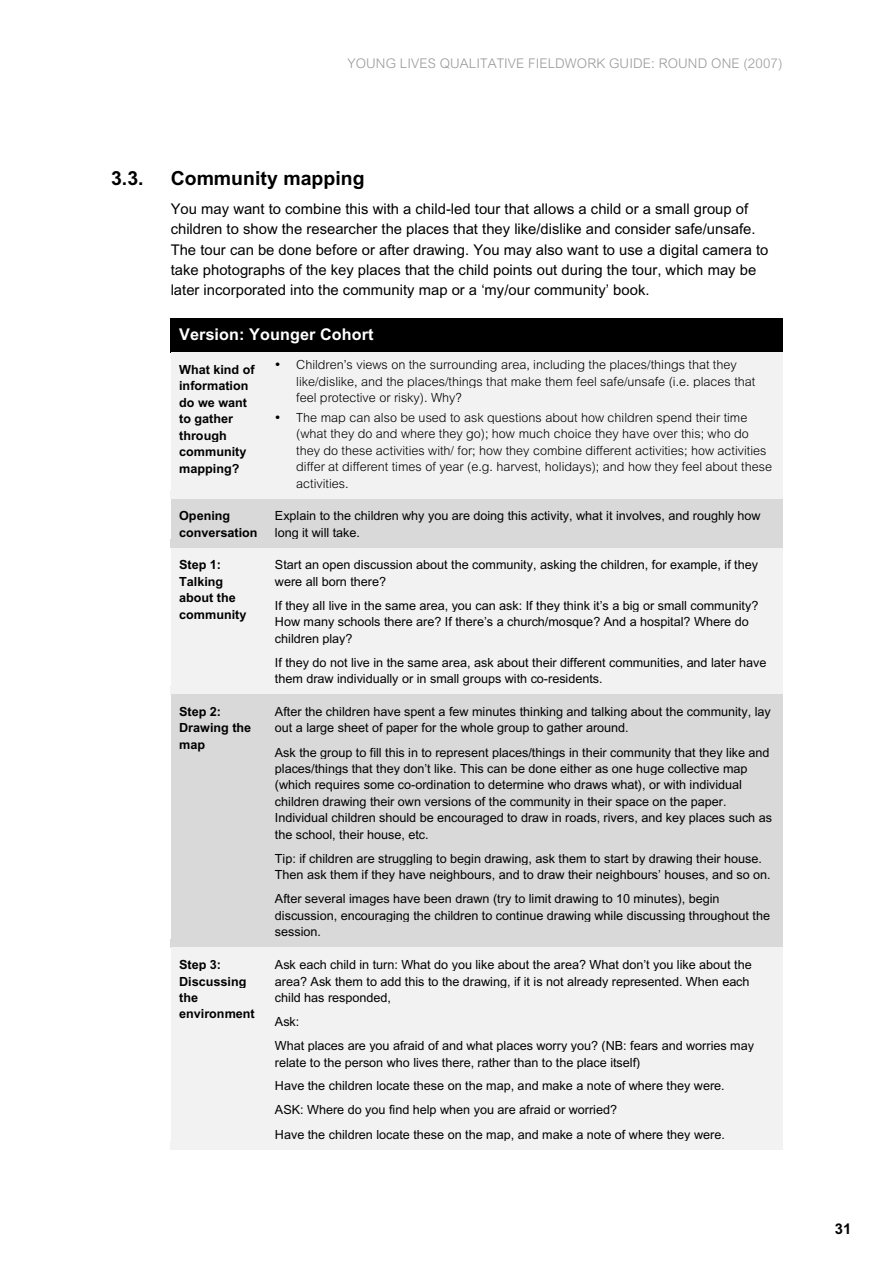
<style>
.page{position:relative;width:893px;height:1263px;background:#fff}
.page>*{position:absolute;margin:0;border:0;box-sizing:border-box;transform-origin:0 0}
.t1{font:700 19.5px "Arial";color:#000}
.t2{font:700 16.2px "Arial";letter-spacing:.005em;color:#fff}
.t3{font:14.7px/20.2px "Arial";letter-spacing:.005em;color:#000}
.t4{font:700 14.7px "Arial";color:#000}
.t5{font:300 13.35px "Arial";letter-spacing:.01em;color:#999}
.t6{font:12.6px/16.5px "Arial";color:#000}
.t7{font:300 12.6px/16.5px "Arial";color:#000}
.t8{font:700 12.6px/16.5px "Arial";color:#000}
</style>
<div class="page">
<div style="left:171px;top:319px;width:612px;height:25px;background:#000"></div>
<div style="left:171px;top:344px;width:612px;height:8px;background:#000"></div>
<div style="left:171px;top:352px;width:95px;height:147px;background:#f2f2f2"></div>
<div style="left:266px;top:352px;width:517px;height:20px;background:#f2f2f2"></div>
<div style="left:266px;top:372px;width:517px;height:16px;background:#f2f2f2"></div>
<div style="left:266px;top:388px;width:517px;height:17px;background:#f2f2f2"></div>
<div style="left:266px;top:405px;width:517px;height:19px;background:#f2f2f2"></div>
<div style="left:266px;top:424px;width:517px;height:17px;background:#f2f2f2"></div>
<div style="left:266px;top:441px;width:517px;height:17px;background:#f2f2f2"></div>
<div style="left:266px;top:458px;width:517px;height:16px;background:#f2f2f2"></div>
<div style="left:266px;top:474px;width:517px;height:17px;background:#f2f2f2"></div>
<div style="left:171px;top:490px;width:612px;height:9px;background:#f2f2f2"></div>
<div style="left:171px;top:499px;width:95px;height:24px;background:#d9d9d9"></div>
<div style="left:171px;top:523px;width:95px;height:17px;background:#d9d9d9"></div>
<div style="left:266px;top:499px;width:517px;height:24px;background:#d9d9d9"></div>
<div style="left:266px;top:523px;width:517px;height:17px;background:#d9d9d9"></div>
<div style="left:171px;top:539px;width:612px;height:9px;background:#d9d9d9"></div>
<div style="left:171px;top:548px;width:95px;height:147px;background:#f2f2f2"></div>
<div style="left:266px;top:548px;width:517px;height:24px;background:#f2f2f2"></div>
<div style="left:266px;top:572px;width:517px;height:17px;background:#f2f2f2"></div>
<div style="left:266px;top:589px;width:517px;height:23px;background:#f2f2f2"></div>
<div style="left:266px;top:612px;width:517px;height:17px;background:#f2f2f2"></div>
<div style="left:266px;top:629px;width:517px;height:16px;background:#f2f2f2"></div>
<div style="left:266px;top:645px;width:517px;height:25px;background:#f2f2f2"></div>
<div style="left:266px;top:670px;width:517px;height:16px;background:#f2f2f2"></div>
<div style="left:171px;top:686px;width:612px;height:8px;background:#f2f2f2"></div>
<div style="left:171px;top:694px;width:95px;height:254px;background:#d9d9d9"></div>
<div style="left:266px;top:694px;width:517px;height:25px;background:#d9d9d9"></div>
<div style="left:266px;top:719px;width:517px;height:16px;background:#d9d9d9"></div>
<div style="left:266px;top:735px;width:517px;height:24px;background:#d9d9d9"></div>
<div style="left:266px;top:759px;width:517px;height:16px;background:#d9d9d9"></div>
<div style="left:266px;top:775px;width:517px;height:17px;background:#d9d9d9"></div>
<div style="left:266px;top:792px;width:517px;height:17px;background:#d9d9d9"></div>
<div style="left:266px;top:809px;width:517px;height:16px;background:#d9d9d9"></div>
<div style="left:266px;top:825px;width:517px;height:16px;background:#d9d9d9"></div>
<div style="left:266px;top:841px;width:517px;height:24px;background:#d9d9d9"></div>
<div style="left:266px;top:865px;width:517px;height:17px;background:#d9d9d9"></div>
<div style="left:266px;top:882px;width:517px;height:24px;background:#d9d9d9"></div>
<div style="left:266px;top:906px;width:517px;height:16px;background:#d9d9d9"></div>
<div style="left:266px;top:922px;width:517px;height:17px;background:#d9d9d9"></div>
<div style="left:171px;top:939px;width:612px;height:9px;background:#d9d9d9"></div>
<div style="left:171px;top:948px;width:95px;height:201px;background:#f2f2f2"></div>
<div style="left:266px;top:948px;width:517px;height:24px;background:#f2f2f2"></div>
<div style="left:266px;top:972px;width:517px;height:16px;background:#f2f2f2"></div>
<div style="left:266px;top:988px;width:517px;height:16px;background:#f2f2f2"></div>
<div style="left:266px;top:1004px;width:517px;height:25px;background:#f2f2f2"></div>
<div style="left:266px;top:1029px;width:517px;height:24px;background:#f2f2f2"></div>
<div style="left:266px;top:1053px;width:517px;height:16px;background:#f2f2f2"></div>
<div style="left:266px;top:1069px;width:517px;height:24px;background:#f2f2f2"></div>
<div style="left:266px;top:1093px;width:517px;height:24px;background:#f2f2f2"></div>
<div style="left:266px;top:1117px;width:517px;height:24px;background:#f2f2f2"></div>
<div style="left:171px;top:1141px;width:612px;height:8px;background:#f2f2f2"></div>
<p class="t5" style="left:347px;top:59px;width:436px">YOUNG LIVES QUALITATIVE FIELDWORK GUIDE: ROUND ONE (2007)</p>
<h1 class="t1" style="left:111px;top:171px;width:34px">3.3.</h1>
<h1 class="t1" style="left:171px;top:171px;width:195px">Community mapping</h1>
<p class="t3" style="left:171px;top:200px;width:599px">You may want to combine this with a child-led tour that allows a child or a small group of children to show the researcher the places that they like/dislike and consider safe/unsafe.<br>The tour can be done before or after drawing. You may also want to use a digital camera to take photographs of the key places that the child points out during the tour, which may be later incorporated into the community map or a ‘my/our community’ book.</p>
<p class="t2" style="left:179px;top:329px;width:196px">Version: Younger Cohort</p>
<p class="t8" style="left:179px;top:362px;width:77px">What kind of information do we want to gather through community mapping?</p>
<p class="t7" style="left:296px;top:358px;width:461px;text-indent:-21px">• Children’s views on the surrounding area, including the places/things that they like/dislike, and the places/things that make them feel safe/unsafe (i.e. places that feel protective or risky). Why?</p>
<p class="t7" style="left:296px;top:410px;width:477px;text-indent:-21px">• The map can also be used to ask questions about how children spend their time (what they do and where they go); how much choice they have over this; who do they do these activities with/ for; how they combine different activities; how activities differ at different times of year (e.g. harvest, holidays); and how they feel about these activities.</p>
<p class="t8" style="left:179px;top:509px;width:80px">Opening conversation</p>
<p class="t6" style="left:275px;top:509px;width:487px">Explain to the children why you are doing this activity, what it involves, and roughly how long it will take.</p>
<p class="t8" style="left:179px;top:558px;width:69px">Step 1:<br>Talking about the community</p>
<p class="t6" style="left:275px;top:558px;width:485px">Start an open discussion about the community, asking the children, for example, if they were all born there?</p>
<p class="t6" style="left:275px;top:598px;width:485px">If they all live in the same area, you can ask: If they think it’s a big or small community?<br>How many schools there are? If there’s a church/mosque? And a hospital? Where do children play?</p>
<p class="t6" style="left:275px;top:655px;width:493px">If they do not live in the same area, ask about their different communities, and later have them draw individually or in small groups with co-residents.</p>
<p class="t8" style="left:179px;top:704px;width:74px">Step 2:<br>Drawing the map</p>
<p class="t6" style="left:275px;top:704px;width:497px">After the children have spent a few minutes thinking and talking about the community, lay out a large sheet of paper for the whole group to gather around.</p>
<p class="t6" style="left:275px;top:745px;width:499px">Ask the group to fill this in to represent places/things in their community that they like and places/things that they don’t like. This can be done either as one huge collective map (which requires some co-ordination to determine who draws what), or with individual children drawing their own versions of the community in their space on the paper.<br>Individual children should be encouraged to draw in roads, rivers, and key places such as the school, their house, etc.</p>
<p class="t6" style="left:275px;top:851px;width:497px">Tip: if children are struggling to begin drawing, ask them to start by drawing their house.<br>Then ask them if they have neighbours, and to draw their neighbours’ houses, and so on.</p>
<p class="t6" style="left:275px;top:892px;width:497px">After several images have been drawn (try to limit drawing to 10 minutes), begin discussion, encouraging the children to continue drawing while discussing throughout the session.</p>
<p class="t8" style="left:179px;top:957px;width:77px">Step 3:<br>Discussing the environment</p>
<p class="t6" style="left:275px;top:957px;width:478px">Ask each child in turn: What do you like about the area? What don’t you like about the area? Ask them to add this to the drawing, if it is not already represented. When each child has responded,</p>
<p class="t6" style="left:275px;top:1010px;width:481px;line-height:24.2px">Ask:<br>What places are you afraid of and what places worry you? (NB: fears and worries may</p>
<p class="t6" style="left:275px;top:1051px;width:451px;line-height:24px">relate to the person who lives there, rather than to the place itself)<br>Have the children locate these on the map, and make a note of where they were.<br>ASK: Where do you find help when you are afraid or worried?<br>Have the children locate these on the map, and make a note of where they were.</p>
<p class="t4" style="left:835px;top:1224px;width:18px">31</p>
</div>
